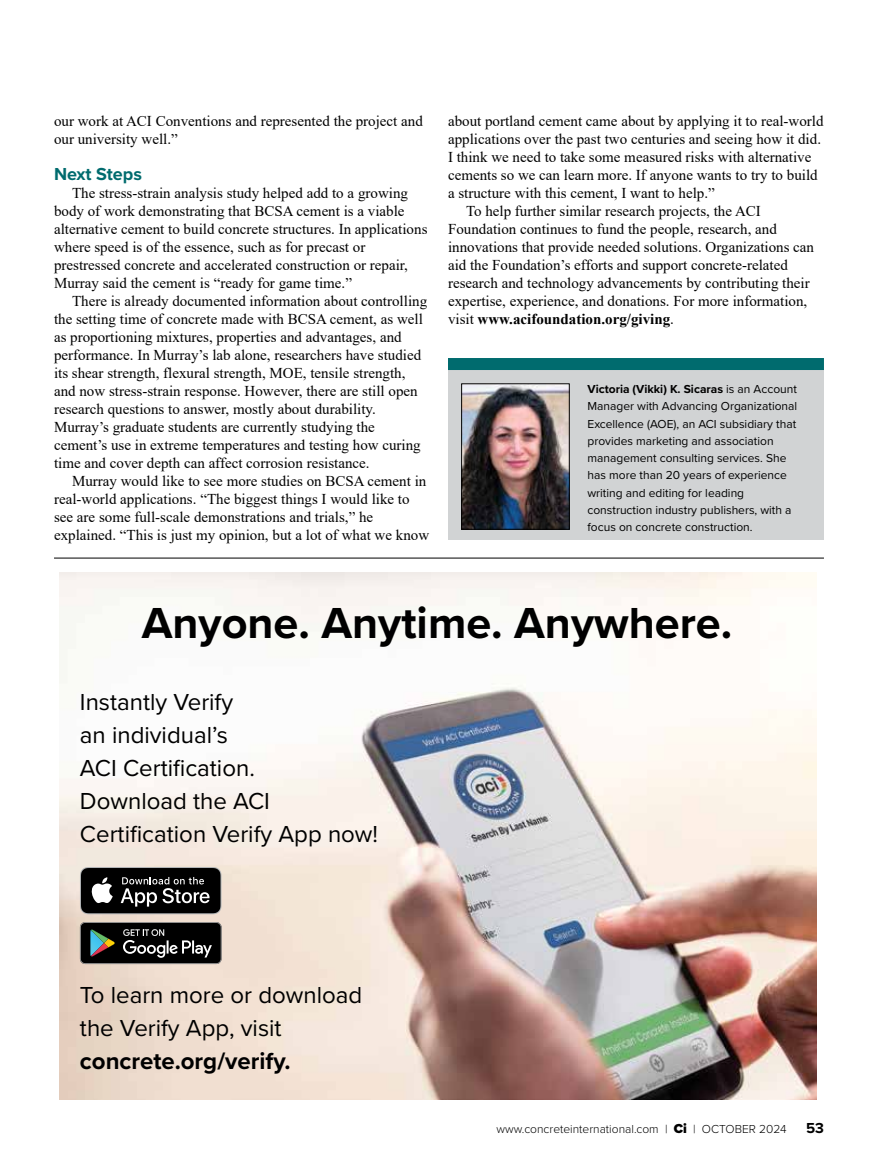
<style>
.page{position:relative;width:878px;height:1175px;background:#fff}
.page>*{position:absolute;margin:0;border:0;box-sizing:border-box;transform-origin:0 0}
.t1{font:700 45px "Proxima Nova";color:#000}
.t2{font:24px/33px "Proxima Nova";color:#000}
.t3{font:700 24px "Proxima Nova";color:#000}
.t4{font:700 18px "Proxima Nova";color:#006b6e}
.t5{font:15px/18px "Times New Roman";color:#000}
.t6{font:700 15px "Times New Roman";color:#000}
.t7{font:700 15px "Proxima Nova";color:#000}
.t8{font:12px/17.2px "Proxima Nova";color:#000}
.t9{font:300 12px "Proxima Nova";color:#000}
.s1{font-weight:400}
.s2{font-weight:700}
.s3{font-weight:900;font-size:13.5px}
</style>
<div class="page">
<div style="left:448px;top:369px;width:376px;height:171px;background:#d1d3d4"></div>
<div style="left:448px;top:358px;width:376px;height:12px;background:#006b6e"></div>
<img style="left:463px;top:385px;width:104px;height:142px">
<div style="left:461px;top:383px;width:108px;height:146px;border:1px solid #000"></div>
<hr style="left:54px;top:558px;width:770px;height:1px;background:#000">
<img style="left:59px;top:572px;width:757px;height:527px">
<svg style="left:80px;top:922px;width:141px;height:42px"></svg>
<svg style="left:80px;top:867px;width:141px;height:47px"></svg>
<p class="t5" style="left:54px;top:111px;width:370px">our work at ACI Conventions and represented the project and our university well.”</p>
<p class="t4" style="left:54px;top:160px;width:89px">Next Steps</p>
<p class="t5" style="left:54px;top:183px;width:375px;text-indent:18px">The stress-strain analysis study helped add to a growing body of work demonstrating that BCSA cement is a viable alternative cement to build concrete structures. In applications where speed is of the essence, such as for precast or prestressed concrete and accelerated construction or repair, Murray said the cement is “ready for game time.”</p>
<p class="t5" style="left:54px;top:291px;width:374px;text-indent:18px">There is already documented information about controlling the setting time of concrete made with BCSA cement, as well as proportioning mixtures, properties and advantages, and performance. In Murray’s lab alone, researchers have studied its shear strength, flexural strength, MOE, tensile strength, and now stress-strain response. However, there are still open research questions to answer, mostly about durability.<br>Murray’s graduate students are currently studying the cement’s use in extreme temperatures and testing how curing time and cover depth can affect corrosion resistance.</p>
<p class="t5" style="left:54px;top:471px;width:376px;text-indent:18px">Murray would like to see more studies on BCSA cement in real-world applications. “The biggest things I would like to see are some full-scale demonstrations and trials,” he explained. “This is just my opinion, but a lot of what we know</p>
<p class="t5" style="left:448px;top:111px;width:377px">about portland cement came about by applying it to real-world</p>
<p class="t5" style="left:448px;top:129px;width:374px">applications over the past two centuries and seeing how it did.</p>
<p class="t5" style="left:448px;top:147px;width:365px">I think we need to take some measured risks with alternative</p>
<p class="t5" style="left:448px;top:165px;width:371px">cements so we can learn more. If anyone wants to try to build</p>
<p class="t5" style="left:448px;top:183px;width:268px">a structure with this cement, I want to help.”</p>
<p class="t5" style="left:466px;top:201px;width:296px">To help further similar research projects, the ACI</p>
<p class="t5" style="left:448px;top:219px;width:330px">Foundation continues to fund the people, research, and</p>
<p class="t5" style="left:448px;top:237px;width:367px">innovations that provide needed solutions. Organizations can</p>
<p class="t5" style="left:448px;top:255px;width:341px">aid the Foundation’s efforts and support concrete-related</p>
<p class="t5" style="left:448px;top:273px;width:363px">research and technology advancements by contributing their</p>
<p class="t5" style="left:448px;top:291px;width:361px">expertise, experience, and donations. For more information,</p>
<p class="t6" style="left:448px;top:308px;width:227px"><span class="s1">visit</span> www.acifoundation.org/giving<span class="s1">.</span></p>
<p class="t8" style="left:587px;top:380px;width:211px"><span class="s2">Victoria (Vikki) K. Sicaras</span> is an Account Manager with Advancing Organizational Excellence (AOE), an ACI subsidiary that provides marketing and association management consulting services. She has more than 20 years of experience writing and editing for leading construction industry publishers, with a focus on concrete construction.</p>
<h1 class="t1" style="left:142px;top:589px;width:592px">Anyone. Anytime. Anywhere.</h1>
<h2 class="t2" style="left:80px;top:684px;width:300px">Instantly Verify<br>an individual’s<br>ACI Certification.<br>Download the ACI<br>Certification Verify App now!</h2>
<h2 class="t2" style="left:80px;top:977px;width:284px">To learn more or download the Verify App, visit</h2>
<h2 class="t3" style="left:80px;top:1043px;width:212px">concrete.org/verify.</h2>
<p class="t9" style="left:496px;top:1119px;width:292px">www.concreteinternational.com | <span class="s3">Ci</span> | OCTOBER 2024</p>
<p class="t7" style="left:806px;top:1116px;width:19px">53</p>
</div>
